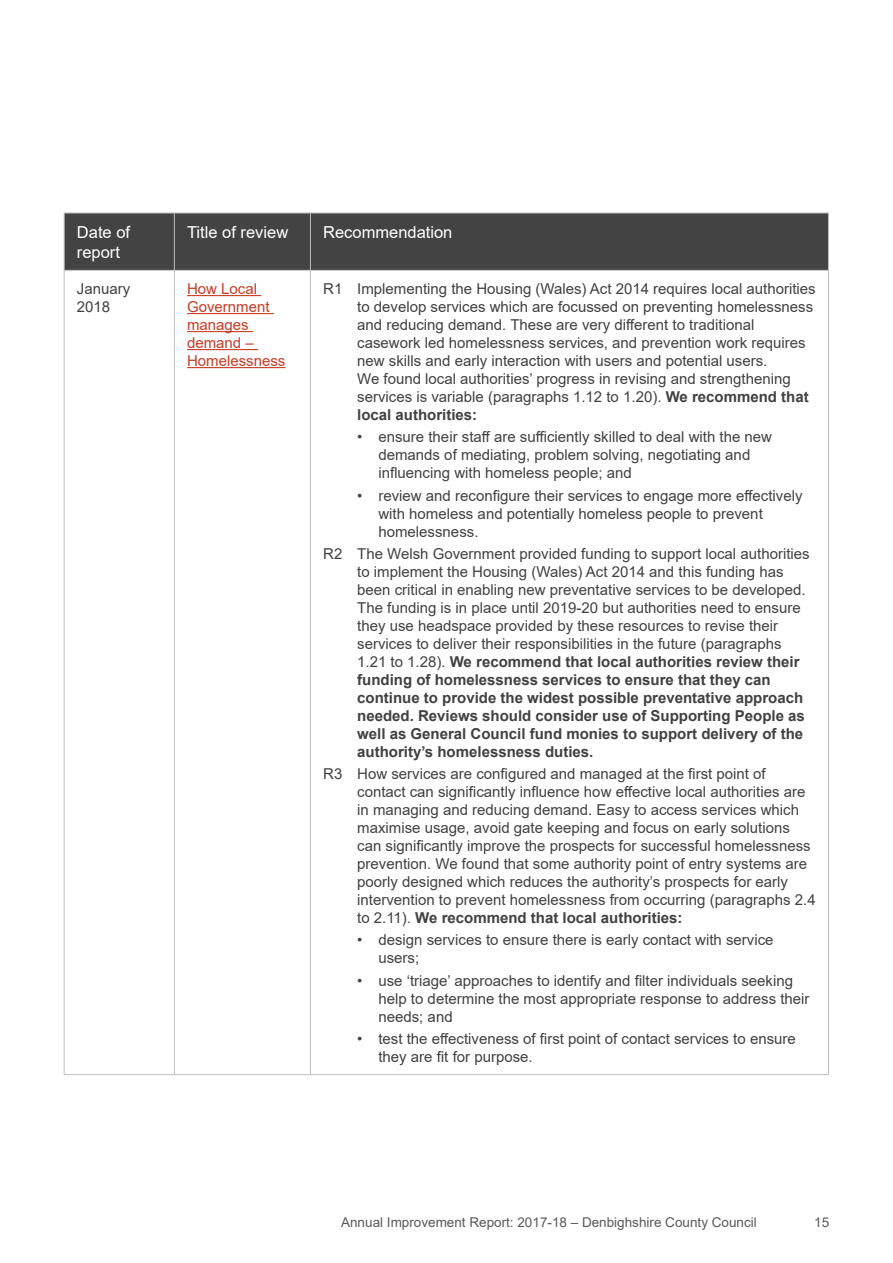
<style>
.page{position:relative;width:893px;height:1263px;background:#fff}
.page>*{position:absolute;margin:0;border:0;box-sizing:border-box;transform-origin:0 0}
.Table_header_text{font:16.5px/19.8px "Arial";color:#fff}
.Table_text{font:15px/18px "Arial";color:#414042}
.Table_text-2{font:15px/18px "Arial";color:#c53c26}
.t1{font:13.5px "Arial";color:#58595b}
.s1{font-weight:700}
</style>
<div class="page">
<div style="left:65px;top:214px;width:763px;height:56px;background:#434343"></div>
<hr style="left:64px;top:213px;width:110px;height:1px;background:#bcbec0">
<hr style="left:64px;top:213px;width:1px;height:57px;background:#bcbec0">
<hr style="left:174px;top:213px;width:136px;height:1px;background:#bcbec0">
<hr style="left:174px;top:213px;width:1px;height:57px;background:#bcbec0">
<hr style="left:310px;top:213px;width:519px;height:1px;background:#bcbec0">
<hr style="left:310px;top:213px;width:1px;height:57px;background:#bcbec0">
<hr style="left:828px;top:213px;width:1px;height:57px;background:#bcbec0">
<hr style="left:64px;top:270px;width:110px;height:1px;background:#bcbec0">
<hr style="left:64px;top:271px;width:1px;height:803px;background:#bcbec0">
<hr style="left:174px;top:270px;width:136px;height:1px;background:#bcbec0">
<hr style="left:174px;top:271px;width:1px;height:803px;background:#bcbec0">
<hr style="left:310px;top:270px;width:519px;height:1px;background:#bcbec0">
<hr style="left:310px;top:271px;width:1px;height:803px;background:#bcbec0">
<hr style="left:828px;top:271px;width:1px;height:803px;background:#bcbec0">
<hr style="left:64px;top:1074px;width:110px;height:1px;background:#bcbec0">
<hr style="left:174px;top:1074px;width:136px;height:1px;background:#bcbec0">
<hr style="left:310px;top:1074px;width:519px;height:1px;background:#bcbec0">
<hr style="left:187px;top:295px;width:74px;height:1px;background:#c53c26">
<hr style="left:187px;top:313px;width:87px;height:1px;background:#c53c26">
<hr style="left:187px;top:331px;width:66px;height:1px;background:#c53c26">
<hr style="left:187px;top:349px;width:71px;height:1px;background:#c53c26">
<hr style="left:187px;top:367px;width:98px;height:1px;background:#c53c26">
<p class="Table_header_text" style="left:77px;top:222px;width:55px">Date of report</p>
<p class="Table_header_text" style="left:187px;top:222px;width:103px">Title of review</p>
<p class="Table_header_text" style="left:323px;top:222px;width:131px">Recommendation</p>
<p class="Table_text" style="left:77px;top:280px;width:55px">January<br>2018</p>
<p class="Table_text-2" style="left:187px;top:280px;width:100px">How Local<br>Government manages demand –<br>Homelessness</p>
<p class="Table_text" style="left:357px;top:280px;width:460px;text-indent:-34px">R1 Implementing the Housing (Wales) Act 2014 requires local authorities to develop services which are focussed on preventing homelessness and reducing demand. These are very different to traditional casework led homelessness services, and prevention work requires new skills and early interaction with users and potential users.<br>We found local authorities’ progress in revising and strengthening services is variable (paragraphs 1.12 to 1.20). <span class="s1">We recommend that local authorities:</span></p>
<p class="Table_text" style="left:378px;top:428px;width:395px;text-indent:-21px">• ensure their staff are sufficiently skilled to deal with the new demands of mediating, problem solving, negotiating and influencing with homeless people; and</p>
<p class="Table_text" style="left:378px;top:486px;width:426px;text-indent:-21px">• review and reconfigure their services to engage more effectively with homeless and potentially homeless people to prevent homelessness.</p>
<p class="Table_text" style="left:357px;top:544px;width:454px;text-indent:-34px">R2 The Welsh Government provided funding to support local authorities to implement the Housing (Wales) Act 2014 and this funding has been critical in enabling new preventative services to be developed.<br>The funding is in place until 2019-20 but authorities need to ensure they use headspace provided by these resources to revise their services to deliver their responsibilities in the future (paragraphs 1.21 to 1.28). <span class="s1">We recommend that local authorities review their funding of homelessness services to ensure that they can continue to provide the widest possible preventative approach needed. Reviews should consider use of Supporting People as well as General Council fund monies to support delivery of the authority’s homelessness duties.</span></p>
<p class="Table_text" style="left:357px;top:765px;width:460px;text-indent:-34px">R3 How services are configured and managed at the first point of contact can significantly influence how effective local authorities are in managing and reducing demand. Easy to access services which maximise usage, avoid gate keeping and focus on early solutions can significantly improve the prospects for successful homelessness prevention. We found that some authority point of entry systems are poorly designed which reduces the authority’s prospects for early intervention to prevent homelessness from occurring (paragraphs 2.4 to 2.11). <span class="s1">We recommend that local authorities:</span></p>
<p class="Table_text" style="left:378px;top:931px;width:397px;text-indent:-21px">• design services to ensure there is early contact with service users;</p>
<p class="Table_text" style="left:378px;top:971px;width:433px;text-indent:-21px">• use ‘triage’ approaches to identify and filter individuals seeking help to determine the most appropriate response to address their needs; and</p>
<p class="Table_text" style="left:378px;top:1029px;width:419px;text-indent:-21px">• test the effectiveness of first point of contact services to ensure they are fit for purpose.</p>
<p class="t1" style="left:341px;top:1213px;width:417px">Annual Improvement Report: 2017-18 – Denbighshire County Council</p>
<p class="t1" style="left:814px;top:1213px;width:17px">15</p>
</div>
